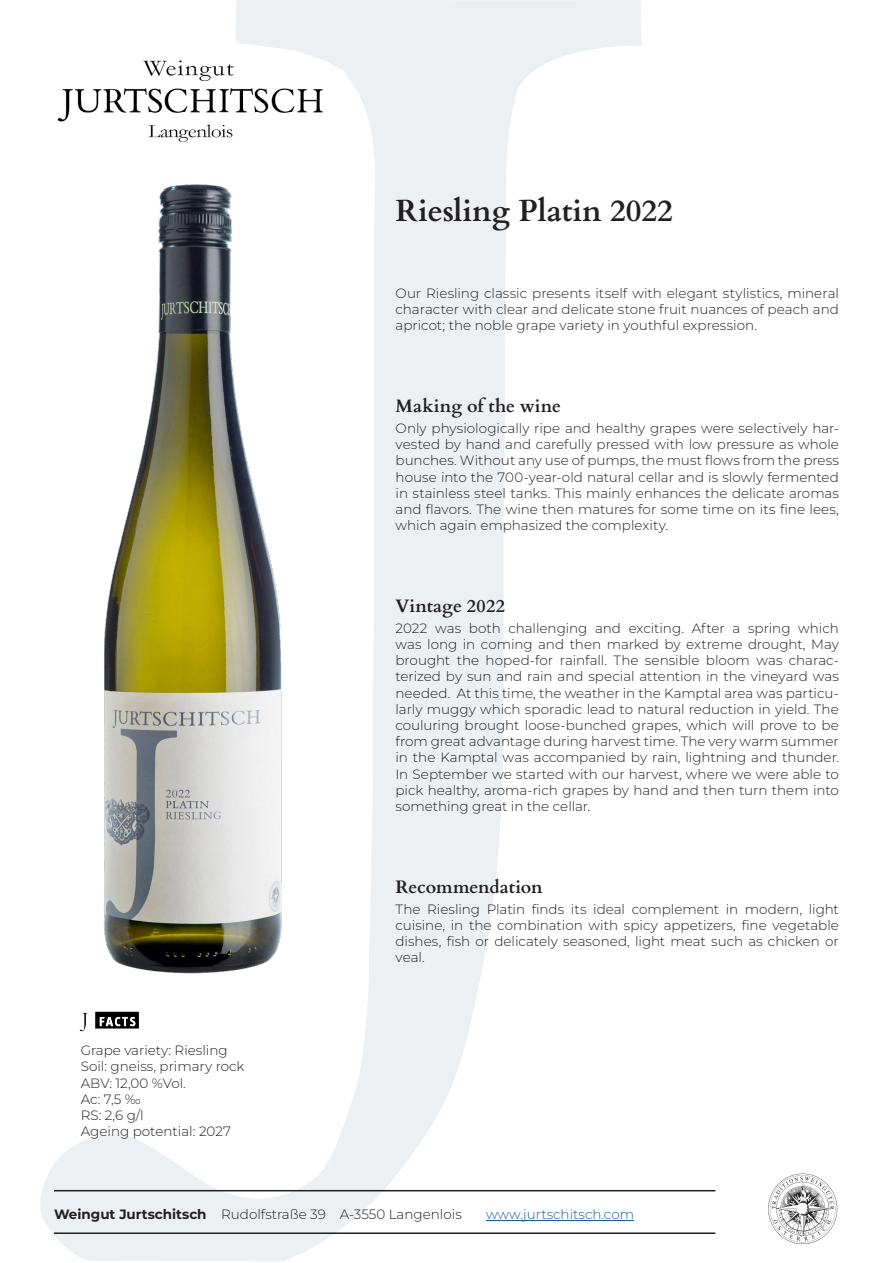
<style>
.page{position:relative;width:893px;height:1263px;background:#fff}
.page>*{position:absolute;margin:0;border:0;box-sizing:border-box;transform-origin:0 0}
.t1{font:700 30.6px "Cardo";color:#231f20}
.t2{font:700 18px "Cardo";color:#231f20}
.t3{font:300 13.5px/16.2px "Montserrat";color:#231f20;text-align:justify}
.t4{font:300 13.5px "Montserrat";color:#175d9e}
.s1{font-weight:700}
</style>
<div class="page">
<img style="left:57px;top:54px;width:274px;height:85px">
<img style="left:103px;top:139px;width:179px;height:835px">
<hr style="left:54px;top:1190px;width:661px;height:1px;background:#231f20">
<hr style="left:54px;top:1232px;width:661px;height:2px;background:#231f20">
<hr style="left:486px;top:1220px;width:148px;height:1px;background:#175d9e">
<img style="left:768px;top:1173px;width:70px;height:71px">
<img style="left:79px;top:1011px;width:60px;height:21px">
<p class="t1" style="left:395px;top:186px;width:279px">Riesling Platin 2022</p>
<p class="t3" style="left:396px;top:285px;width:445px">Our Riesling classic presents itself with elegant stylistics, mineral character with clear and delicate stone fruit nuances of peach and apricot; the noble grape variety in youthful expression.</p>
<p class="t2" style="left:396px;top:391px;width:167px">Making of the wine</p>
<p class="t3" style="left:396px;top:420px;width:445px">Only physiologically ripe and healthy grapes were selectively har&shy;vested by hand and carefully pressed with low pressure as whole bunches. Without any use of pumps, the must flows from the press house into the 700-year-old natural cellar and is slowly fermented in stainless steel tanks. This mainly enhances the delicate aromas and flavors. The wine then matures for some time on its fine lees, which again emphasized the complexity.</p>
<p class="t2" style="left:395px;top:591px;width:111px">Vintage 2022</p>
<p class="t3" style="left:395px;top:620px;width:445px">2022 was both challenging and exciting. After a spring which was long in coming and then marked by extreme drought, May brought the hoped-for rainfall. The sensible bloom was charac&shy;terized by sun and rain and special attention in the vineyard was needed. At this time, the weather in the Kamptal area was particu&shy;larly muggy which sporadic lead to natural reduction in yield. The couluring brought loose-bunched grapes, which will prove to be from great advantage during harvest time. The very warm summer in the Kamptal was accompanied by rain, lightning and thunder.<br>In September we started with our harvest, where we were able to pick healthy, aroma-rich grapes by hand and then turn them into something great in the cellar.</p>
<p class="t3" style="left:81px;top:1042px;width:148px">Grape variety: Riesling</p>
<p class="t3" style="left:81px;top:1058px;width:165px">Soil: gneiss, primary rock</p>
<p class="t3" style="left:81px;top:1074px;width:107px">ABV: 12,00 %Vol.</p>
<p class="t3" style="left:81px;top:1090px;width:61px">Ac: 7,5 ‰</p>
<p class="t3" style="left:81px;top:1107px;width:64px">RS: 2,6 g/l</p>
<p class="t3" style="left:81px;top:1123px;width:152px">Ageing potential: 2027</p>
<p class="t2" style="left:396px;top:872px;width:149px">Recommendation</p>
<p class="t3" style="left:396px;top:900px;width:445px">The Riesling Platin finds its ideal complement in modern, light cuisine, in the combination with spicy appetizers, fine vegetable dishes, fish or delicately seasoned, light meat such as chicken or veal.</p>
<p class="t3" style="left:54px;top:1206px;width:409px"><span class="s1">Weingut Jurtschitsch</span> Rudolfstraße 39 A-3550 Langenlois</p>
<p class="t4" style="left:486px;top:1205px;width:150px">www.jurtschitsch.com</p>
</div>
